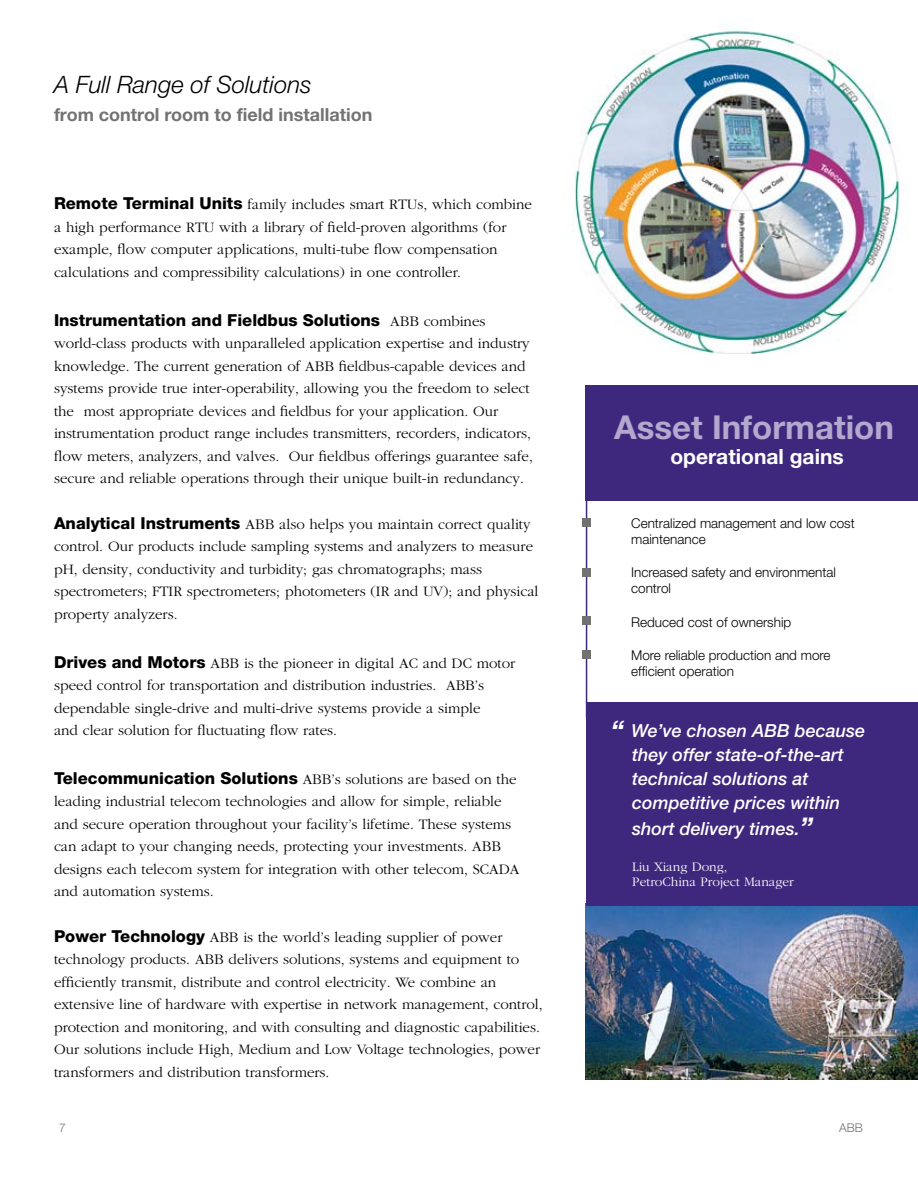
<style>
.page{position:relative;width:918px;height:1188px;background:#fff}
.page>*{position:absolute;margin:0;border:0;box-sizing:border-box;transform-origin:0 0}
.t1{font:700 33px "Helvetica Neue";color:#b3a8ce}
.t2{font:italic 300 24px "Helvetica Neue";color:#000}
.t3{font:700 21px "Helvetica Neue";color:#fff}
.t4{font:italic 500 18px/24.3px "Helvetica Neue";color:#fff}
.t5{font:700 18px "Helvetica Neue";color:#727273}
.t6{font:800 16.5px "Helvetica Neue";color:#000}
.t7{font:300 15px/22.5px "Garamond";color:#000}
.t8{font:300 13.5px/16.2px "Helvetica Neue";color:#000}
.t9{font:300 13.5px/15px "Garamond";color:#fff}
.t10{font:300 12px "Helvetica Neue";color:#727273}
.s1{font-family:"Helvetica Neue";font-weight:800;font-size:16.5px}
.s2{font-family:"Garamond";font-weight:300;font-size:15px}
.s3{font-size:30px}
</style>
<div class="page">
<img style="left:574px;top:29px;width:331px;height:325px">
<img style="left:586px;top:905px;width:332px;height:175px">
<div style="left:586px;top:386px;width:332px;height:115px;background:#3e287e"></div>
<div style="left:586px;top:702px;width:332px;height:203px;background:#3e287e"></div>
<hr style="left:586px;top:392px;width:1px;height:326px;background:#3e287e">
<div style="left:582px;top:519px;width:9px;height:8px;background:#727273"></div>
<div style="left:582px;top:616px;width:9px;height:8px;background:#727273"></div>
<div style="left:582px;top:568px;width:9px;height:9px;background:#727273"></div>
<div style="left:582px;top:650px;width:9px;height:8px;background:#727273"></div>
<h2 class="t2" style="left:54px;top:70px;width:259px">A Full Range of Solutions</h2>
<p class="t5" style="left:54px;top:104px;width:320px">from control room to field installation</p>
<p class="t7" style="left:54px;top:194px;width:480px"><span class="s1">Remote Terminal Units</span> family includes smart RTUs, which combine a high performance RTU with a library of field-proven algorithms (for example, flow computer applications, multi-tube flow compensation calculations and compressibility calculations) in one controller.</p>
<p class="t6" style="left:54px;top:310px;width:433px">Instrumentation and Fieldbus Solutions <span class="s2">ABB combines</span></p>
<p class="t7" style="left:54px;top:332px;width:480px">world-class products with unparalleled application expertise and industry knowledge. The current generation of ABB fieldbus-capable devices and systems provide true inter-operability, allowing you the freedom to select the most appropriate devices and fieldbus for your application. Our instrumentation product range includes transmitters, recorders, indicators, flow meters, analyzers, and valves. Our fieldbus offerings guarantee safe, secure and reliable operations through their unique built-in redundancy.</p>
<p class="t7" style="left:54px;top:513px;width:486px"><span class="s1">Analytical Instruments</span> ABB also helps you maintain correct quality control. Our products include sampling systems and analyzers to measure pH, density, conductivity and turbidity; gas chromatographs; mass spectrometers; FTIR spectrometers; photometers (IR and UV); and physical property analyzers.</p>
<p class="t7" style="left:54px;top:652px;width:463px"><span class="s1">Drives and Motors</span> ABB is the pioneer in digital AC and DC motor speed control for transportation and distribution industries. ABB’s dependable single-drive and multi-drive systems provide a simple<br>and clear solution for fluctuating flow rates.</p>
<p class="t7" style="left:54px;top:768px;width:467px"><span class="s1">Telecommunication Solutions</span> ABB’s solutions are based on the leading industrial telecom technologies and allow for simple, reliable and secure operation throughout your facility’s lifetime. These systems can adapt to your changing needs, protecting your investments. ABB designs each telecom system for integration with other telecom, SCADA and automation systems.</p>
<p class="t7" style="left:54px;top:926px;width:490px"><span class="s1">Power Technology</span> ABB is the world’s leading supplier of power technology products. ABB delivers solutions, systems and equipment to efficiently transmit, distribute and control electricity. We combine an extensive line of hardware with expertise in network management, control, protection and monitoring, and with consulting and diagnostic capabilities.<br>Our solutions include High, Medium and Low Voltage technologies, power transformers and distribution transformers.</p>
<h1 class="t1" style="left:614px;top:407px;width:281px">Asset Information</h1>
<h3 class="t3" style="left:670px;top:444px;width:175px">operational gains</h3>
<p class="t8" style="left:631px;top:515px;width:225px">Centralized management and low cost maintenance</p>
<p class="t8" style="left:631px;top:564px;width:206px">Increased safety and environmental control</p>
<p class="t8" style="left:631px;top:613px;width:162px">Reduced cost of ownership</p>
<p class="t8" style="left:631px;top:647px;width:201px">More reliable production and more efficient operation</p>
<p class="t4" style="left:632px;top:718px;width:235px;text-indent:-22px"><span class="s3">“</span> We’ve chosen ABB because they offer state-of-the-art technical solutions at competitive prices within short delivery times.<span class="s3">”</span></p>
<p class="t9" style="left:632px;top:860px;width:163px">Liu Xiang Dong,<br>PetroChina Project Manager</p>
<p class="t10" style="left:839px;top:1120px;width:25px">ABB</p>
</div>
